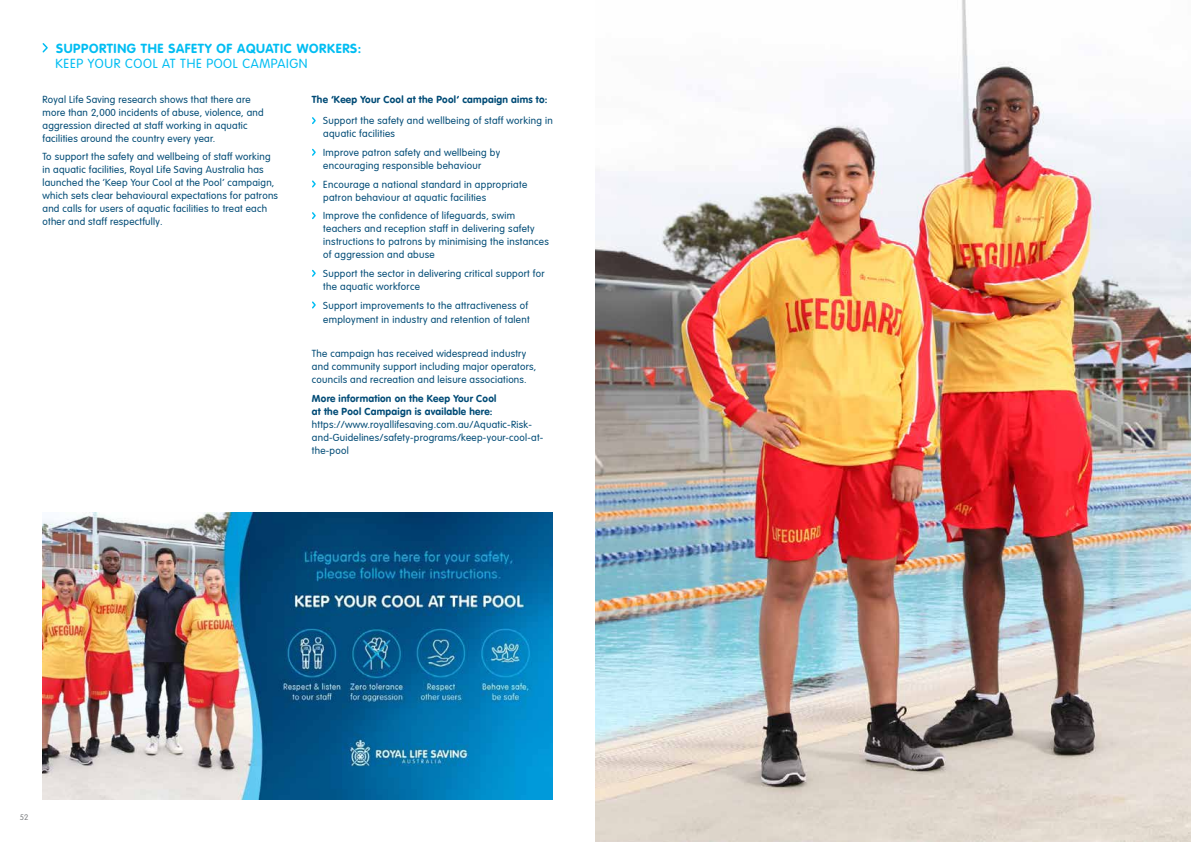
<style>
.page{position:relative;width:1191px;height:842px;background:#fff}
.page>*{position:absolute;margin:0;border:0;box-sizing:border-box;transform-origin:0 0}
.t1{font:700 13px "VAG Rounded Std";letter-spacing:.05em;color:#00bdf2}
.t2{font:300 13px "VAG Rounded Std";letter-spacing:.05em;color:#00bdf2}
.t3{font:300 10px/13px "VAG Rounded LT Pro";letter-spacing:.025em;color:#004b76}
.t4{font:700 10px/13px "VAG Rounded LT Pro";letter-spacing:.025em;color:#004b76}
.t5{font:300 8px "VAG Rounded Std";color:#808285}
</style>
<div class="page">
<svg style="left:42px;top:43px;width:6px;height:10px"></svg>
<svg style="left:312px;top:117px;width:4px;height:8px"></svg>
<svg style="left:312px;top:148px;width:4px;height:8px"></svg>
<svg style="left:312px;top:180px;width:4px;height:8px"></svg>
<svg style="left:312px;top:212px;width:4px;height:8px"></svg>
<svg style="left:312px;top:269px;width:4px;height:8px"></svg>
<svg style="left:312px;top:301px;width:4px;height:8px"></svg>
<img style="left:43px;top:513px;width:510px;height:286px">
<img style="left:595px;top:0;width:596px;height:842px">
<h1 class="t1" style="left:56px;top:40px;width:307px">SUPPORTING THE SAFETY OF AQUATIC WORKERS:</h1>
<h1 class="t2" style="left:56px;top:56px;width:253px">KEEP YOUR COOL AT THE POOL CAMPAIGN</h1>
<p class="t3" style="left:43px;top:93px;width:223px">Royal Life Saving research shows that there are more than 2,000 incidents of abuse, violence, and aggression directed at staff working in aquatic facilities around the country every year.</p>
<p class="t3" style="left:43px;top:151px;width:237px">To support the safety and wellbeing of staff working in aquatic facilities, Royal Life Saving Australia has launched the ‘Keep Your Cool at the Pool’ campaign, which sets clear behavioural expectations for patrons and calls for users of aquatic facilities to treat each other and staff respectfully.</p>
<p class="t4" style="left:312px;top:93px;width:237px">The ‘Keep Your Cool at the Pool’ campaign aims to:</p>
<p class="t3" style="left:323px;top:114px;width:231px">Support the safety and wellbeing of staff working in aquatic facilities</p>
<p class="t3" style="left:323px;top:146px;width:178px">Improve patron safety and wellbeing by encouraging responsible behaviour</p>
<p class="t3" style="left:323px;top:178px;width:205px">Encourage a national standard in appropriate patron behaviour at aquatic facilities</p>
<p class="t3" style="left:323px;top:209px;width:227px">Improve the confidence of lifeguards, swim teachers and reception staff in delivering safety instructions to patrons by minimising the instances of aggression and abuse</p>
<p class="t3" style="left:323px;top:267px;width:223px">Support the sector in delivering critical support for the aquatic workforce</p>
<p class="t3" style="left:323px;top:298px;width:208px;line-height:14px">Support improvements to the attractiveness of employment in industry and retention of talent</p>
<p class="t3" style="left:312px;top:347px;width:226px">The campaign has received widespread industry and community support including major operators, councils and recreation and leisure associations.</p>
<p class="t4" style="left:312px;top:392px;width:186px">More information on the Keep Your Cool at the Pool Campaign is available here:</p>
<p class="t3" style="left:312px;top:418px;width:233px">https://www.royallifesaving.com.au/Aquatic-Risk&shy;and-Guidelines/safety-programs/keep-your-cool-at&shy;the-pool</p>
<p class="t5" style="left:20px;top:812px;width:10px">52</p>
</div>
